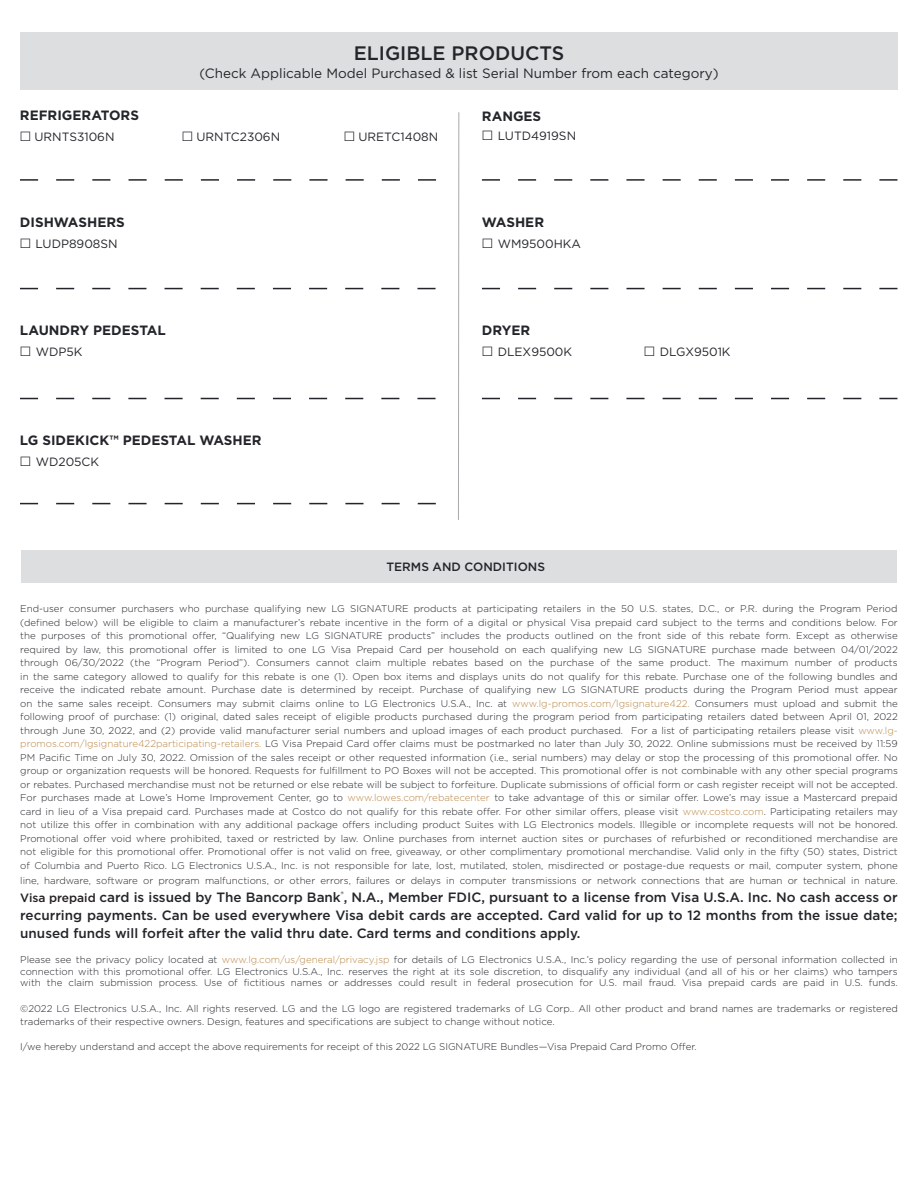
<style>
.page{position:relative;width:918px;height:1188px;background:#fff}
.page>*{position:absolute;margin:0;border:0;box-sizing:border-box;transform-origin:0 0}
.t1{font:500 19.5px "Gotham";color:#23252a}
.t2{font:500 13.5px/18px "Gotham";color:#23252a;text-align:justify}
.now{font:700 13.5px "Gotham";color:#23252a}
.t3{font:13.5px "Gotham";color:#23252a}
.now-2{font:12px "Gotham";color:#23252a}
.t4{font:500 12px "Gotham";color:#23252a}
._10_pint{font:300 9.75px/13.5px "Gotham";color:#23252a;text-align:justify}
.s1{color:#ba8748}
.s2{font-size:12px;color:#231f20}
</style>
<div class="page">
<div style="left:20px;top:32px;width:878px;height:58px;background:#dddee0"></div>
<div style="left:21px;top:550px;width:876px;height:32px;background:#dddee0"></div>
<svg style="left:482px;top:179px;width:415px;height:2px"></svg>
<hr style="left:458px;top:112px;width:1px;height:408px;background:#a7a9ac">
<svg style="left:20px;top:288px;width:416px;height:1px"></svg>
<svg style="left:20px;top:398px;width:416px;height:1px"></svg>
<svg style="left:482px;top:288px;width:415px;height:1px"></svg>
<svg style="left:482px;top:398px;width:415px;height:1px"></svg>
<svg style="left:20px;top:503px;width:416px;height:1px"></svg>
<svg style="left:20px;top:179px;width:416px;height:2px"></svg>
<p class="t1" style="left:354px;top:40px;width:212px">ELIGIBLE PRODUCTS</p>
<p class="t3" style="left:199px;top:65px;width:521px">(Check Applicable Model Purchased &amp; list Serial Number from each category)</p>
<p class="now" style="left:20px;top:107px;width:121px">REFRIGERATORS</p>
<p class="now-2" style="left:34px;top:129px;width:82px">URNTS3106N</p>
<p class="now-2" style="left:196px;top:129px;width:85px">URNTC2306N</p>
<p class="now-2" style="left:358px;top:129px;width:81px">URETC1408N</p>
<p class="now" style="left:482px;top:108px;width:61px">RANGES</p>
<p class="now-2" style="left:498px;top:128px;width:80px">LUTD4919SN</p>
<p class="now" style="left:20px;top:214px;width:106px">DISHWASHERS</p>
<p class="now-2" style="left:35px;top:236px;width:84px">LUDP8908SN</p>
<p class="now" style="left:482px;top:214px;width:64px">WASHER</p>
<p class="now-2" style="left:498px;top:236px;width:85px">WM9500HKA</p>
<p class="now" style="left:20px;top:323px;width:147px">LAUNDRY PEDESTAL</p>
<p class="now-2" style="left:36px;top:344px;width:48px">WDP5K</p>
<p class="now" style="left:482px;top:323px;width:50px">DRYER</p>
<p class="now-2" style="left:498px;top:344px;width:76px">DLEX9500K</p>
<p class="now-2" style="left:660px;top:344px;width:72px">DLGX9501K</p>
<p class="now" style="left:20px;top:433px;width:243px">LG SIDEKICK™ PEDESTAL WASHER</p>
<p class="now-2" style="left:36px;top:454px;width:65px">WD205CK</p>
<p class="t4" style="left:386px;top:559px;width:160px">TERMS AND CONDITIONS</p>
<p class="_10_pint" style="left:20px;top:602px;width:879px">End-user consumer purchasers who purchase qualifying new LG SIGNATURE products at participating retailers in the 50 U.S. states, D.C., or P.R. during the Program Period (defined below) will be eligible to claim a manufacturer’s rebate incentive in the form of a digital or physical Visa prepaid card subject to the terms and conditions below. For the purposes of this promotional offer, “Qualifying new LG SIGNATURE products” includes the products outlined on the front side of this rebate form. Except as otherwise required by law, this promotional offer is limited to one LG Visa Prepaid Card per household on each qualifying new LG SIGNATURE purchase made between 04/01/2022 through 06/30/2022 (the “Program Period”). Consumers cannot claim multiple rebates based on the purchase of the same product. The maximum number of products in the same category allowed to qualify for this rebate is one (1). Open box items and displays units do not qualify for this rebate. Purchase one of the following bundles and receive the indicated rebate amount. Purchase date is determined by receipt. Purchase of qualifying new LG SIGNATURE products during the Program Period must appear on the same sales receipt. Consumers may submit claims online to LG Electronics U.S.A., Inc. at <span class="s1">www.lg-promos.com/lgsignature422.</span> Consumers must upload and submit the following proof of purchase: (1) original, dated sales receipt of eligible products purchased during the program period from participating retailers dated between April 01, 2022 through June 30, 2022, and (2) provide valid manufacturer serial numbers and upload images of each product purchased. For a list of participating retailers please visit <span class="s1">www.lg-</span></p>
<p class="_10_pint" style="left:20px;top:737px;width:879px"><span class="s1">promos.com/lgsignature422participating-retailers.</span> LG Visa Prepaid Card offer claims must be postmarked no later than July 30, 2022. Online submissions must be received by 11:59<br>PM Pacific Time on July 30, 2022. Omission of the sales receipt or other requested information (i.e., serial numbers) may delay or stop the processing of this promotional offer. No group or organization requests will be honored. Requests for fulfillment to PO Boxes will not be accepted. This promotional offer is not combinable with any other special programs or rebates. Purchased merchandise must not be returned or else rebate will be subject to forfeiture. Duplicate submissions of official form or cash register receipt will not be accepted.<br>For purchases made at Lowe’s Home Improvement Center, go to <span class="s1">www.lowes.com/rebatecenter</span> to take advantage of this or similar offer. Lowe’s may issue a Mastercard prepaid card in lieu of a Visa prepaid card. Purchases made at Costco do not qualify for this rebate offer. For other similar offers, please visit <span class="s1">www.costco.com</span>. Participating retailers may not utilize this offer in combination with any additional package offers including product Suites with LG Electronics models. Illegible or incomplete requests will not be honored.<br>Promotional offer void where prohibited, taxed or restricted by law. Online purchases from internet auction sites or purchases of refurbished or reconditioned merchandise are not eligible for this promotional offer. Promotional offer is not valid on free, giveaway, or other complimentary promotional merchandise. Valid only in the fifty (50) states, District of Columbia and Puerto Rico. LG Electronics U.S.A., Inc. is not responsible for late, lost, mutilated, stolen, misdirected or postage-due requests or mail, computer system, phone</p>
<p class="_10_pint" style="left:20px;top:873px;width:879px">line, hardware, software or program malfunctions, or other errors, failures or delays in computer transmissions or network connections that are human or technical in nature.</p>
<p class="t2" style="left:20px;top:888px;width:879px"><span class="s2">Visa prepaid</span> card is issued by The Bancorp Bank<sup>®</sup>, N.A., Member FDIC, pursuant to a license from Visa U.S.A. Inc. No cash access or recurring payments. Can be used everywhere Visa debit cards are accepted. Card valid for up to 12 months from the issue date; unused funds will forfeit after the valid thru date. Card terms and conditions apply.</p>
<p class="_10_pint" style="left:20px;top:954px;width:879px;line-height:11.7px">Please see the privacy policy located at <span class="s1">www.lg.com/us/general/privacy.jsp</span> for details of LG Electronics U.S.A., Inc.’s policy regarding the use of personal information collected in connection with this promotional offer. LG Electronics U.S.A., Inc. reserves the right at its sole discretion, to disqualify any individual (and all of his or her claims) who tampers with the claim submission process. Use of fictitious names or addresses could result in federal prosecution for U.S. mail fraud. Visa prepaid cards are paid in U.S. funds.</p>
<p class="_10_pint" style="left:20px;top:1002px;width:879px;line-height:12.8px">©2022 LG Electronics U.S.A., Inc. All rights reserved. LG and the LG logo are registered trademarks of LG Corp.. All other product and brand names are trademarks or registered trademarks of their respective owners. Design, features and specifications are subject to change without notice.</p>
<p class="_10_pint" style="left:20px;top:1040px;width:678px">I/we hereby understand and accept the above requirements for receipt of this 2022 LG SIGNATURE Bundles—Visa Prepaid Card Promo Offer.</p>
</div>
